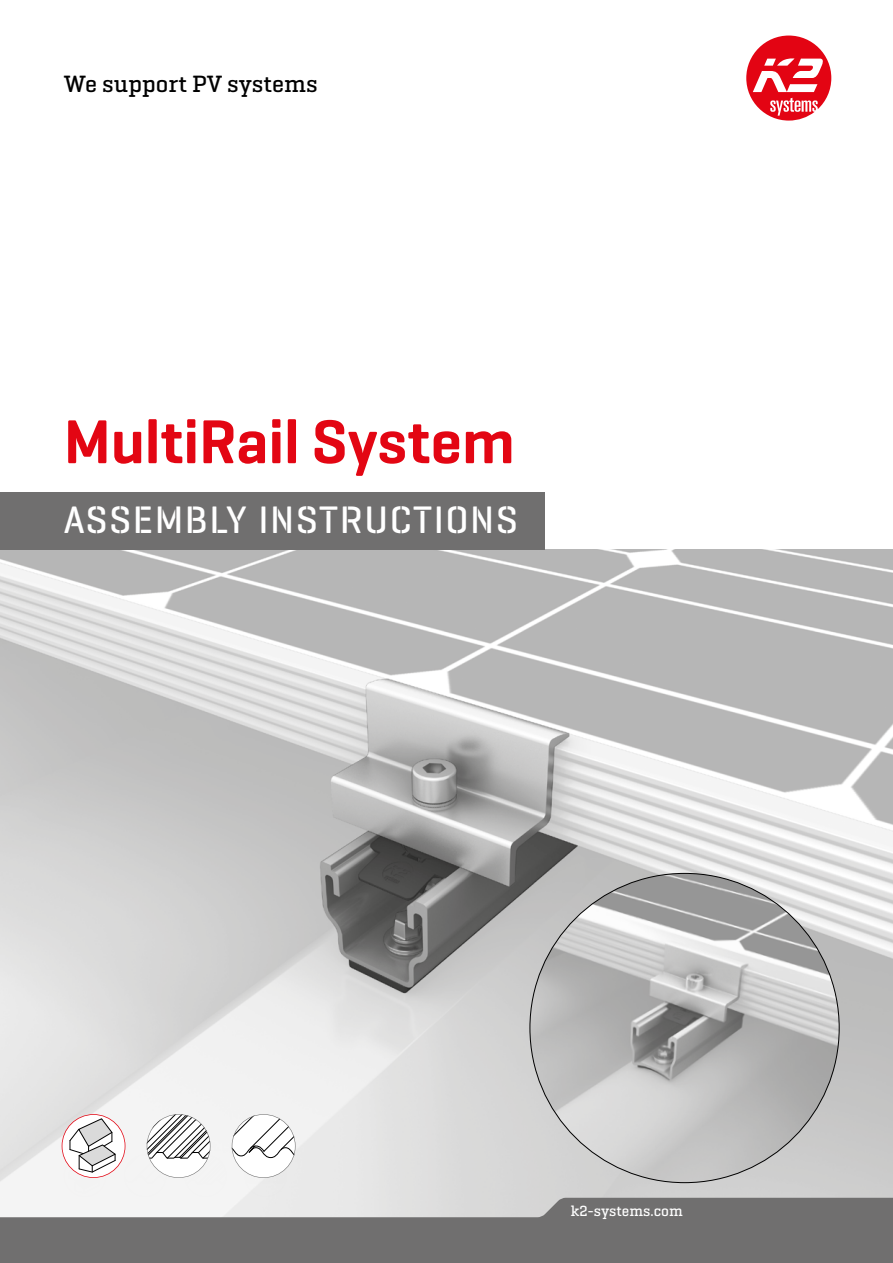
<style>
.page{position:relative;width:893px;height:1263px;background:#fff}
.page>*{position:absolute;margin:0;border:0;box-sizing:border-box;transform-origin:0 0}
.t1{font:600 63px "K2 Geogrotesque";color:#e30613}
.t2{font:500 39px "K2 Geogrotesque Stencil B";letter-spacing:.04em;color:#fff}
.t3{font:500 24px "K2 Geogrotesque Slab";color:#000}
.t4{font:500 15px "K2 Geogrotesque Slab";color:#fff}
</style>
<div class="page">
<img style="left:0;top:549px;width:893px;height:649px">
<img style="left:530px;top:873px;width:309px;height:310px;border-radius:155px">
<svg style="left:0;top:1198px;width:893px;height:65px;background:#868585"></svg>
<svg style="left:746px;top:36px;width:85px;height:85px"></svg>
<div style="left:0;top:492px;width:544px;height:57px;background:#706f6f"></div>
<svg style="left:62px;top:1114px;width:234px;height:83px"></svg>
<p class="t3" style="left:64px;top:69px;width:255px">We support PV systems</p>
<h1 class="t1" style="left:64px;top:402px;width:452px">MultiRail System</h1>
<p class="t2" style="left:64px;top:496px;width:456px">ASSEMBLY INSTRUCTIONS</p>
<p class="t4" style="left:571px;top:1201px;width:113px">k2-systems.com</p>
</div>
